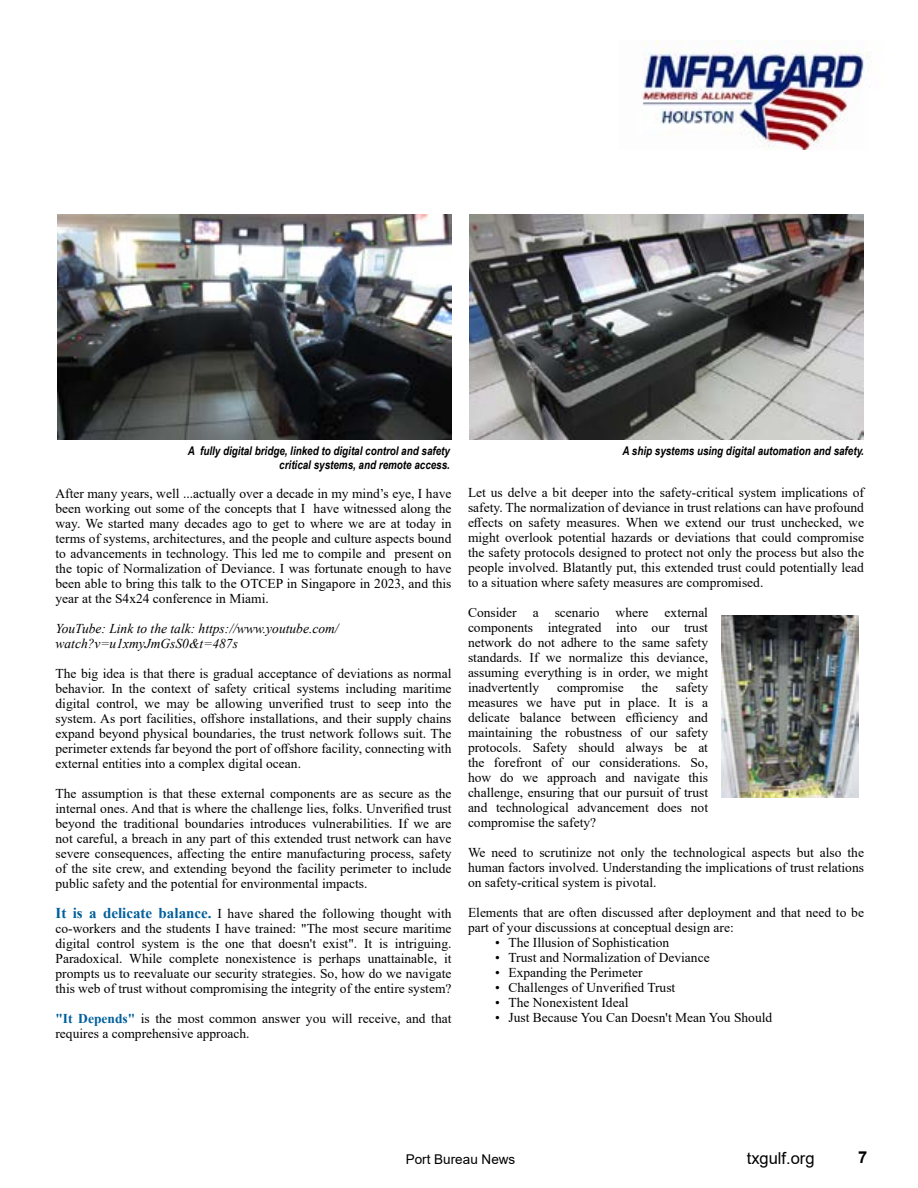
<style>
.page{position:relative;width:918px;height:1188px;background:#fff}
.page>*{position:absolute;margin:0;border:0;box-sizing:border-box;transform-origin:0 0}
.t1{font:16.5px "Arial";color:#000}
.t2{font:700 16.5px "Arial";color:#000}
.t3{font:13.5px/15px "Times New Roman";color:#000;text-align:justify}
.t4{font:italic 13.5px/15px "Times New Roman";color:#000}
.t5{font:13.5px "Arial";color:#000}
.t6{font:italic 700 12px/13.5px "Arial Narrow";color:#000;text-align:right}
.s1{font-weight:700;font-size:15px;color:#005f9c}
.s2{font-weight:700;color:#005f9c}
</style>
<div class="page">
<img style="left:642px;top:40px;width:230px;height:110px">
<img style="left:57px;top:214px;width:394px;height:226px">
<img style="left:469px;top:214px;width:395px;height:226px">
<img style="left:722px;top:615px;width:137px;height:183px">
<p class="t6" style="left:188px;top:444px;width:264px">A fully digital bridge, linked to digital control and safety critical systems, and remote access.</p>
<p class="t6" style="left:623px;top:444px;width:243px">A ship systems using digital automation and safety.</p>
<p class="t3" style="left:56px;top:485px;width:398px">After many years, well ...actually over a decade in my mind’s eye, I have been working out some of the concepts that I have witnessed along the way. We started many decades ago to get to where we are at today in terms of systems, architectures, and the people and culture aspects bound to advancements in technology. This led me to compile and present on the topic of Normalization of Deviance. I was fortunate enough to have been able to bring this talk to the OTCEP in Singapore in 2023, and this year at the S4x24 conference in Miami.</p>
<p class="t4" style="left:56px;top:620px;width:285px">YouTube: Link to the talk: https://www.youtube.com/ watch?v=u1xmyJmGsS0&amp;t=487s</p>
<p class="t3" style="left:56px;top:665px;width:398px">The big idea is that there is gradual acceptance of deviations as normal behavior. In the context of safety critical systems including maritime digital control, we may be allowing unverified trust to seep into the system. As port facilities, offshore installations, and their supply chains expand beyond physical boundaries, the trust network follows suit. The perimeter extends far beyond the port of offshore facility, connecting with external entities into a complex digital ocean.</p>
<p class="t3" style="left:56px;top:785px;width:398px">The assumption is that these external components are as secure as the internal ones. And that is where the challenge lies, folks. Unverified trust beyond the traditional boundaries introduces vulnerabilities. If we are not careful, a breach in any part of this extended trust network can have severe consequences, affecting the entire manufacturing process, safety of the site crew, and extending beyond the facility perimeter to include public safety and the potential for environmental impacts.</p>
<p class="t3" style="left:56px;top:905px;width:398px"><span class="s1">It is a delicate balance.</span> I have shared the following thought with co-workers and the students I have trained: "The most secure maritime digital control system is the one that doesn't exist". It is intriguing.<br>Paradoxical. While complete nonexistence is perhaps unattainable, it prompts us to reevaluate our security strategies. So, how do we navigate this web of trust without compromising the integrity of the entire system?</p>
<p class="t3" style="left:56px;top:1010px;width:398px"><span class="s2">"It Depends"</span> is the most common answer you will receive, and that requires a comprehensive approach.</p>
<p class="t3" style="left:468px;top:485px;width:398px">Let us delve a bit deeper into the safety-critical system implications of safety. The normalization of deviance in trust relations can have profound effects on safety measures. When we extend our trust unchecked, we might overlook potential hazards or deviations that could compromise the safety protocols designed to protect not only the process but also the people involved. Blatantly put, this extended trust could potentially lead to a situation where safety measures are compromised.</p>
<p class="t3" style="left:468px;top:605px;width:242px">Consider a scenario where external components integrated into our trust network do not adhere to the same safety standards. If we normalize this deviance, assuming everything is in order, we might inadvertently</p>
<p class="t3" style="left:557px;top:680px;width:68px">compromise</p>
<p class="t3" style="left:642px;top:680px;width:18px">the</p>
<p class="t3" style="left:468px;top:680px;width:242px;text-indent:208px">safety measures we have put in place. It is a delicate balance between efficiency and maintaining the robustness of our safety protocols. Safety should always be at the forefront of our considerations. So, how do we approach and navigate this challenge, ensuring that our pursuit of trust and technological advancement does not compromise the safety?</p>
<p class="t3" style="left:468px;top:844px;width:398px">We need to scrutinize not only the technological aspects but also the human factors involved. Understanding the implications of trust relations on safety-critical system is pivotal.</p>
<p class="t3" style="left:468px;top:904px;width:397px">Elements that are often discussed after deployment and that need to be part of your discussions at conceptual design are:</p>
<p class="t3" style="left:495px;top:934px;width:176px">• The Illusion of Sophistication</p>
<p class="t3" style="left:495px;top:949px;width:216px">• Trust and Normalization of Deviance</p>
<p class="t3" style="left:495px;top:964px;width:149px">• Expanding the Perimeter</p>
<p class="t3" style="left:495px;top:979px;width:182px">• Challenges of Unverified Trust</p>
<p class="t3" style="left:495px;top:994px;width:135px">• The Nonexistent Ideal</p>
<p class="t3" style="left:495px;top:1009px;width:279px">• Just Because You Can Doesn't Mean You Should</p>
<p class="t5" style="left:406px;top:1150px;width:111px">Port Bureau News</p>
<p class="t1" style="left:747px;top:1147px;width:69px">txgulf.org</p>
<p class="t2" style="left:858px;top:1145px;width:11px">7</p>
</div>
